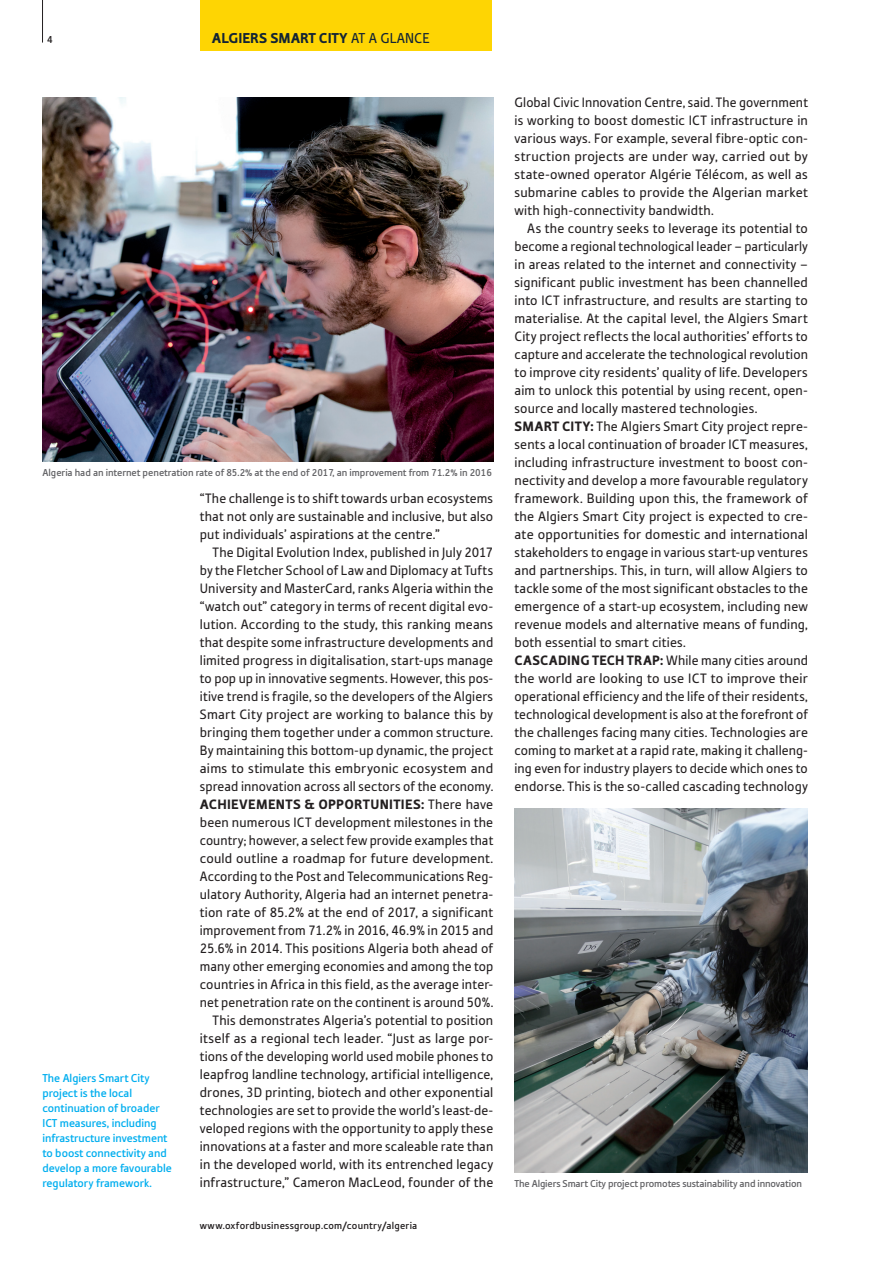
<style>
.page{position:relative;width:893px;height:1263px;background:#fff}
.page>*{position:absolute;margin:0;border:0;box-sizing:border-box;transform-origin:0 0}
.t1{font:900 15px "Tabula ITC Std";color:#132434}
.t2{font:14.25px/18px "Tabula ITC Std";letter-spacing:.01em;color:#231f20;text-align:justify}
.t3{font:500 12px/15px "Tabula ITC Std";color:#00aeef}
.t4{font:500 10.5px "Tabula ITC Std";letter-spacing:-.01em;color:#636366}
.t5{font:500 10.5px "Tabula ITC Std";letter-spacing:.02em;color:#231f20}
.s1{font-weight:400}
.s2{font-weight:900}
</style>
<div class="page">
<div style="left:200px;top:0;width:292px;height:51px;background:#fed503"></div>
<hr style="left:42px;top:0;width:1px;height:43px;background:#231f20">
<img style="left:43px;top:98px;width:450px;height:363px">
<img style="left:514px;top:809px;width:294px;height:363px">
<p class="t5" style="left:47px;top:33px;width:7px">4</p>
<p class="t1" style="left:212px;top:29px;width:219px">ALGIERS SMART CITY <span class="s1">AT A GLANCE</span></p>
<p class="t4" style="left:43px;top:466px;width:451px">Algeria had an internet penetration rate of 85.2% at the end of 2017, an improvement from 71.2% in 2016</p>
<p class="t3" style="left:43px;top:1070px;width:131px">The Algiers Smart City project is the local continuation of broader<br>ICT measures, including infrastructure investment to boost connectivity and develop a more favourable regulatory framework.</p>
<p class="t2" style="left:200px;top:489px;width:295px">“The challenge is to shift towards urban ecosystems that not only are sustainable and inclusive, but also put individuals’ aspirations at the centre.”</p>
<p class="t2" style="left:200px;top:543px;width:295px;text-align:right">The Digital Evolution Index, published in July 2017 by the Fletcher School of Law and Diplomacy at Tufts University and MasterCard, ranks Algeria within the “watch out” category in terms of recent digital evo&shy;lution. According to the study, this ranking means that despite some infrastructure developments and limited progress in digitalisation, start-ups manage to pop up in innovative segments. However, this pos&shy;itive trend is fragile, so the developers of the Algiers Smart City project are working to balance this by bringing them together under a common structure.<br>By maintaining this bottom-up dynamic, the project aims to stimulate this embryonic ecosystem and spread innovation across all sectors of the economy.<br><span class="s2">ACHIEVEMENTS &amp; OPPORTUNITIES:</span> There have been numerous ICT development milestones in the country; however, a select few provide examples that could outline a roadmap for future development.<br>According to the Post and Telecommunications Reg&shy;ulatory Authority, Algeria had an internet penetra&shy;tion rate of 85.2% at the end of 2017, a significant improvement from 71.2% in 2016, 46.9% in 2015 and 25.6% in 2014. This positions Algeria both ahead of many other emerging economies and among the top countries in Africa in this field, as the average inter&shy;net penetration rate on the continent is around 50%.<br>This demonstrates Algeria’s potential to position itself as a regional tech leader. “Just as large por&shy;tions of the developing world used mobile phones to leapfrog landline technology, artificial intelligence, drones, 3D printing, biotech and other exponential technologies are set to provide the world’s least-de&shy;veloped regions with the opportunity to apply these innovations at a faster and more scaleable rate than in the developed world, with its entrenched legacy infrastructure,” Cameron MacLeod, founder of the</p>
<p class="t5" style="left:200px;top:1219px;width:219px">www.oxfordbusinessgroup.com/country/algeria</p>
<p class="t2" style="left:514px;top:93px;width:295px">Global Civic Innovation Centre, said. The government is working to boost domestic ICT infrastructure in various ways. For example, several fibre-optic con&shy;struction projects are under way, carried out by state-owned operator Algérie Télécom, as well as submarine cables to provide the Algerian market with high-connectivity bandwidth.</p>
<p class="t2" style="left:514px;top:219px;width:295px;text-align:left;text-indent:13px">As the country seeks to leverage its potential to become a regional technological leader – particularly in areas related to the internet and connectivity – significant public investment has been channelled into ICT infrastructure, and results are starting to materialise. At the capital level, the Algiers Smart City project reflects the local authorities’ efforts to capture and accelerate the technological revolution to improve city residents’ quality of life. Developers aim to unlock this potential by using recent, open&shy;source and locally mastered technologies.<br><span class="s2">SMART CITY:</span> The Algiers Smart City project repre&shy;sents a local continuation of broader ICT measures, including infrastructure investment to boost con&shy;nectivity and develop a more favourable regulatory framework. Building upon this, the framework of the Algiers Smart City project is expected to cre&shy;ate opportunities for domestic and international stakeholders to engage in various start-up ventures and partnerships. This, in turn, will allow Algiers to tackle some of the most significant obstacles to the emergence of a start-up ecosystem, including new revenue models and alternative means of funding, both essential to smart cities.<br><span class="s2">CASCADING TECH TRAP:</span> While many cities around the world are looking to use ICT to improve their operational efficiency and the life of their residents, technological development is also at the forefront of the challenges facing many cities. Technologies are coming to market at a rapid rate, making it challeng&shy;ing even for industry players to decide which ones to endorse. This is the so-called cascading technology</p>
<p class="t4" style="left:514px;top:1177px;width:289px">The Algiers Smart City project promotes sustainability and innovation</p>
</div>
